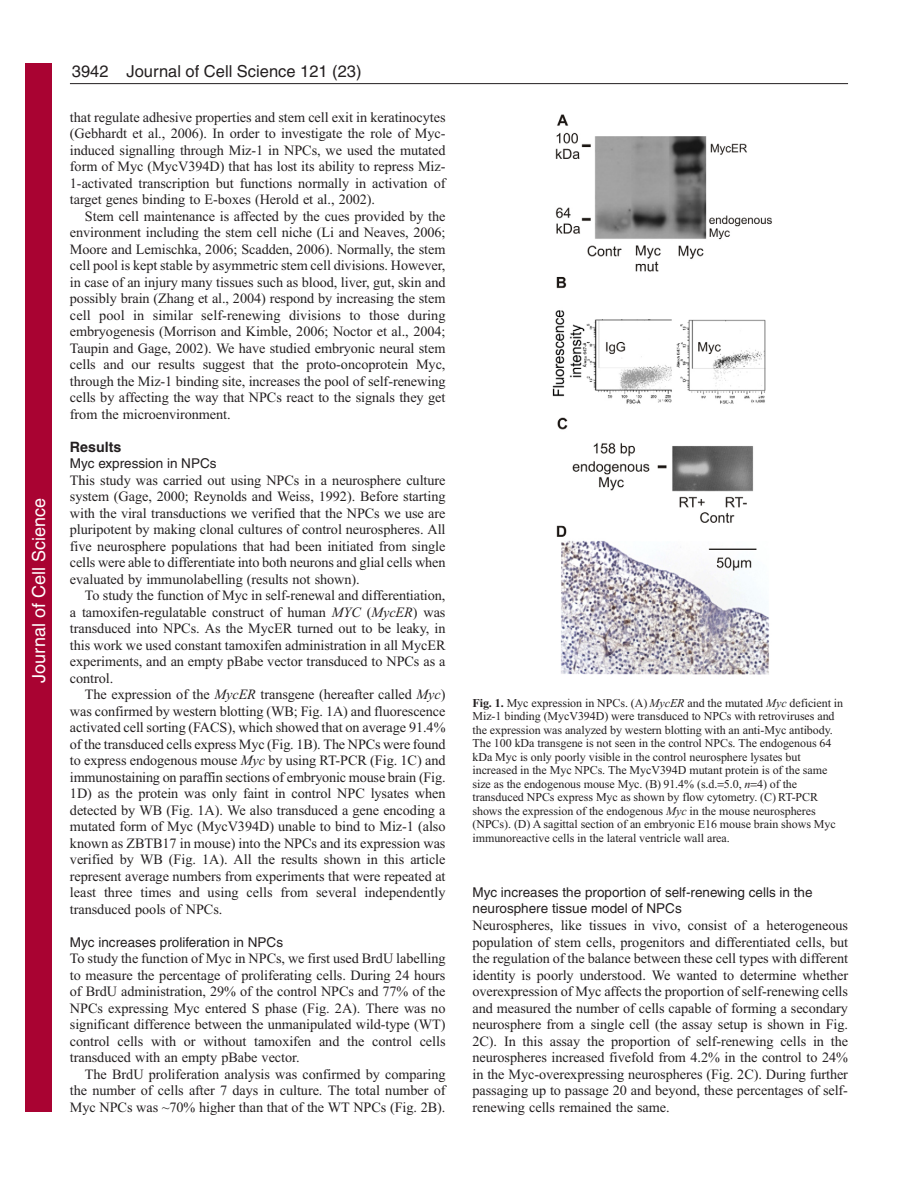
<style>
.page{position:relative;width:918px;height:1188px;background:#fff}
.page>*{position:absolute;margin:0;border:0;box-sizing:border-box;transform-origin:0 0}
.t1{font:18px "Helvetica";color:#fff}
.t2{font:16.5px "Helvetica";color:#231f20}
.t3{font:14.25px/16.5px "Times New Roman";letter-spacing:-.005em;color:#231f20;text-align:justify}
.t4{font:700 14.25px "Helvetica";color:#231f20}
.t5{font:13.5px/16.5px "Helvetica";color:#231f20}
.t6{font:12px/13.5px "Times New Roman";letter-spacing:-.005em;color:#231f20}
.s1{font-style:italic}
.s2{font-weight:700}
</style>
<div class="page">
<hr style="left:70px;top:83px;width:778px;height:1px;background:#231f20">
<img style="left:552px;top:114px;width:220px;height:561px">
<div style="left:26px;top:64px;width:26px;height:1048px;background:#a90332"></div>
<p class="t1" style="left:28px;top:683px;width:186px;rotate:-90deg">Journal of Cell Science</p>
<p class="t2" style="left:127px;top:65px;width:237px">Journal of Cell Science 121 (23)</p>
<p class="t2" style="left:72px;top:65px;width:38px">3942</p>
<p class="t3" style="left:70px;top:110px;width:377px">that regulate adhesive properties and stem cell exit in keratinocytes (Gebhardt et al., 2006). In order to investigate the role of Myc&shy;induced signalling through Miz-1 in NPCs, we used the mutated form of Myc (MycV394D) that has lost its ability to repress Miz-1-activated transcription but functions normally in activation of target genes binding to E-boxes (Herold et al., 2002).</p>
<p class="t3" style="left:70px;top:209px;width:377px;text-indent:15px">Stem cell maintenance is affected by the cues provided by the environment including the stem cell niche (Li and Neaves, 2006; Moore and Lemischka, 2006; Scadden, 2006). Normally, the stem cell pool is kept stable by asymmetric stem cell divisions. However, in case of an injury many tissues such as blood, liver, gut, skin and possibly brain (Zhang et al., 2004) respond by increasing the stem cell pool in similar self-renewing divisions to those during embryogenesis (Morrison and Kimble, 2006; Noctor et al., 2004; Taupin and Gage, 2002). We have studied embryonic neural stem cells and our results suggest that the proto-oncoprotein Myc, through the Miz-1 binding site, increases the pool of self-renewing cells by affecting the way that NPCs react to the signals they get from the microenvironment.</p>
<p class="t4" style="left:70px;top:441px;width:53px">Results</p>
<p class="t5" style="left:70px;top:456px;width:148px">Myc expression in NPCs</p>
<p class="t3" style="left:70px;top:473px;width:377px">This study was carried out using NPCs in a neurosphere culture system (Gage, 2000; Reynolds and Weiss, 1992). Before starting with the viral transductions we verified that the NPCs we use are pluripotent by making clonal cultures of control neurospheres. All five neurosphere populations that had been initiated from single cells were able to differentiate into both neurons and glial cells when evaluated by immunolabelling (results not shown).</p>
<p class="t3" style="left:70px;top:588px;width:377px;text-indent:15px">To study the function of Myc in self-renewal and differentiation, a tamoxifen-regulatable construct of human <span class="s1">MYC</span> (<span class="s1">MycER</span>) was transduced into NPCs. As the MycER turned out to be leaky, in this work we used constant tamoxifen administration in all MycER experiments, and an empty pBabe vector transduced to NPCs as a control.</p>
<p class="t3" style="left:70px;top:687px;width:377px;text-indent:15px">The expression of the <span class="s1">MycER</span> transgene (hereafter called <span class="s1">Myc</span>) was confirmed by western blotting (WB; Fig. 1A) and fluorescence activated cell sorting (FACS), which showed that on average 91.4% of the transduced cells express Myc (Fig. 1B). The NPCs were found to express endogenous mouse <span class="s1">Myc</span> by using RT-PCR (Fig. 1C) and immunostaining on paraffin sections of embryonic mouse brain (Fig.<br>1D) as the protein was only faint in control NPC lysates when detected by WB (Fig. 1A). We also transduced a gene encoding a mutated form of Myc (MycV394D) unable to bind to Miz-1 (also known as ZBTB17 in mouse) into the NPCs and its expression was verified by WB (Fig. 1A). All the results shown in this article represent average numbers from experiments that were repeated at least three times and using cells from several independently transduced pools of NPCs.</p>
<p class="t5" style="left:70px;top:935px;width:215px">Myc increases proliferation in NPCs</p>
<p class="t3" style="left:70px;top:951px;width:377px">To study the function of Myc in NPCs, we first used BrdU labelling to measure the percentage of proliferating cells. During 24 hours of BrdU administration, 29% of the control NPCs and 77% of the NPCs expressing Myc entered S phase (Fig. 2A). There was no significant difference between the unmanipulated wild-type (WT) control cells with or without tamoxifen and the control cells transduced with an empty pBabe vector.</p>
<p class="t3" style="left:70px;top:1067px;width:377px;text-indent:15px">The BrdU proliferation analysis was confirmed by comparing the number of cells after 7 days in culture. The total number of Myc NPCs was ~70% higher than that of the WT NPCs (Fig. 2B).</p>
<p class="t6" style="left:472px;top:697px;width:372px"><span class="s2">Fig. 1.</span> Myc expression in NPCs. (A) <span class="s1">MycER</span> and the mutated <span class="s1">Myc</span> deficient in Miz-1 binding (MycV394D) were transduced to NPCs with retroviruses and the expression was analyzed by western blotting with an anti-Myc antibody.<br>The 100 kDa transgene is not seen in the control NPCs. The endogenous 64 kDa Myc is only poorly visible in the control neurosphere lysates but increased in the Myc NPCs. The MycV394D mutant protein is of the same size as the endogenous mouse Myc. (B) 91.4% (s.d. 5.0, <span class="s1">n</span> 4) of the transduced NPCs express Myc as shown by flow cytometry. (C) RT-PCR shows the expression of the endogenous <span class="s1">Myc</span> in the mouse neurospheres (NPCs). (D) A sagittal section of an embryonic E16 mouse brain shows Myc immunoreactive cells in the lateral ventricle wall area.</p>
<p class="t5" style="left:472px;top:885px;width:342px">Myc increases the proportion of self-renewing cells in the neurosphere tissue model of NPCs</p>
<p class="t3" style="left:472px;top:918px;width:377px">Neurospheres, like tissues in vivo, consist of a heterogeneous population of stem cells, progenitors and differentiated cells, but the regulation of the balance between these cell types with different identity is poorly understood. We wanted to determine whether overexpression of Myc affects the proportion of self-renewing cells and measured the number of cells capable of forming a secondary neurosphere from a single cell (the assay setup is shown in Fig.<br>2C). In this assay the proportion of self-renewing cells in the neurospheres increased fivefold from 4.2% in the control to 24% in the Myc-overexpressing neurospheres (Fig. 2C). During further passaging up to passage 20 and beyond, these percentages of self&shy;renewing cells remained the same.</p>
</div>
